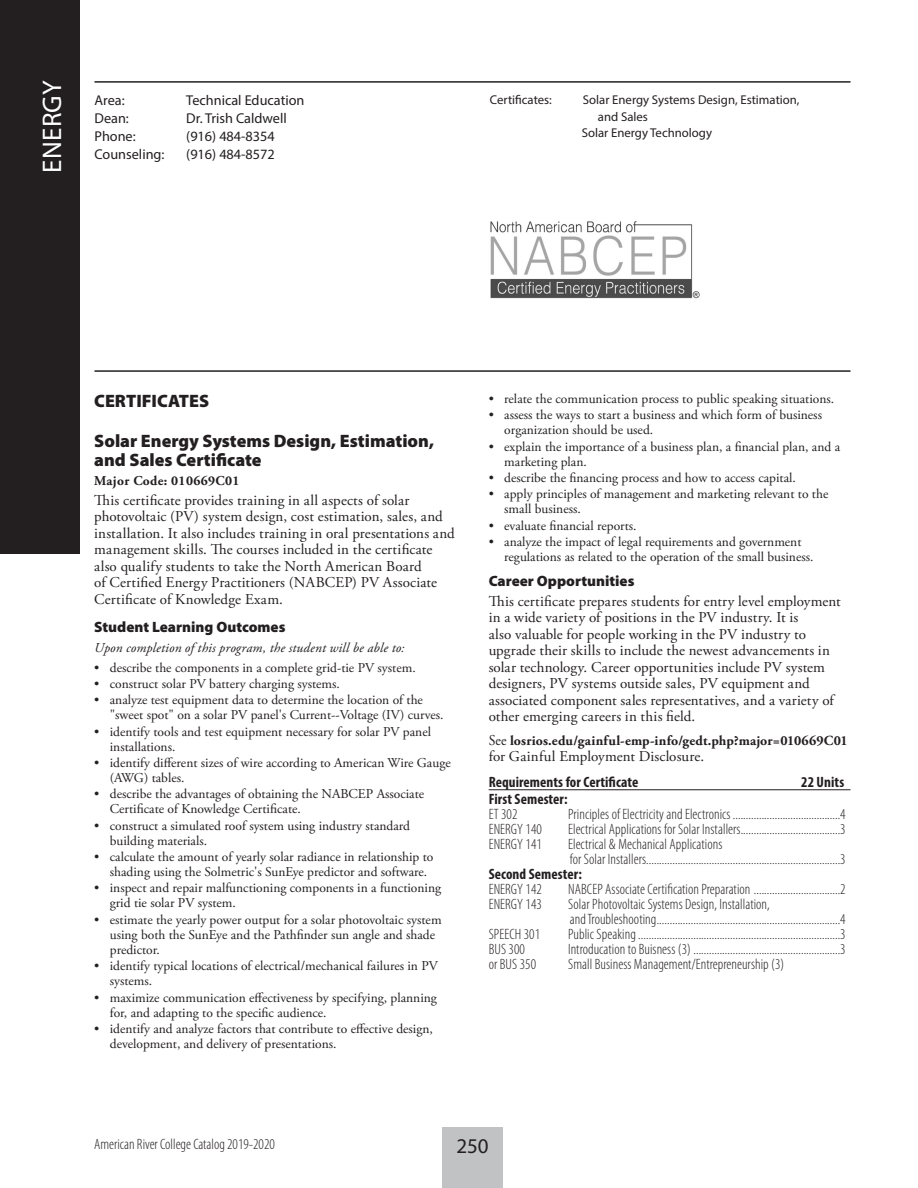
<style>
.page{position:relative;width:918px;height:1188px;background:#fff}
.page>*{position:absolute;margin:0;border:0;box-sizing:border-box;transform-origin:0 0}
._2018-Page_Head_Left{font:27px "Myriad Pro";letter-spacing:.015em;color:#fff}
.t1{font:21px "Myriad Pro";color:#231f20}
._2018-Heading_2{font:900 18px/19.5px "Myriad Pro";color:#231f20}
._2018-Heading_1{font:900 18px "Myriad Pro";color:#231f20}
._2018-Table_text{font:300 condensed 15px/15px "Myriad Pro";letter-spacing:.005em;color:#231f20}
._2018-Body_text{font:15px/16.5px "Adobe Garamond Pro";letter-spacing:.01em;color:#231f20}
._2018-Heading_3{font:900 15px "Myriad Pro";color:#231f20}
._2018-Table_Head_UL{font:700 condensed 15px "Myriad Pro";letter-spacing:.005em;color:#231f20}
._2018-Table_text-2{font:700 condensed 15px "Myriad Pro";letter-spacing:.005em;color:#231f20}
._2018-Header_text{font:14.25px "Myriad Pro";color:#231f20}
._2018-Body_text-2{font:700 13.8px "Adobe Garamond Pro";letter-spacing:.01em;color:#231f20}
._2018-Body_text-just{font:13.5px/15px "Adobe Garamond Pro";color:#231f20}
._2018-Body_text-3{font:italic 13.5px "Adobe Garamond Pro";letter-spacing:.015em;color:#231f20}
._2018-Major_Code{font:700 13.5px "Adobe Garamond Pro";letter-spacing:.025em;color:#231f20}
._2018-Header_text_2{font:12.75px/16.5px "Myriad Pro";color:#231f20}
.s1{font-weight:400;font-size:15px}
</style>
<div class="page">
<div style="left:442px;top:1127px;width:61px;height:61px;background:#c1c2c4"></div>
<img style="left:490px;top:221px;width:210px;height:78px">
<hr style="left:94px;top:81px;width:756px;height:2px;background:#231f20">
<hr style="left:94px;top:370px;width:756px;height:2px;background:#231f20">
<div style="left:0;top:0;width:80px;height:554px;background:#231f20"></div>
<hr style="left:489px;top:789px;width:361px;height:1px;background:#231f20">
<p class="_2018-Page_Head_Left" style="left:35px;top:173px;width:94px;rotate:-90deg">ENERGY</p>
<p class="_2018-Header_text" style="left:94px;top:92px;width:32px">Area:</p>
<p class="_2018-Header_text" style="left:186px;top:92px;width:120px">Technical Education</p>
<p class="_2018-Header_text" style="left:94px;top:110px;width:36px">Dean:</p>
<p class="_2018-Header_text" style="left:186px;top:110px;width:102px">Dr. Trish Caldwell</p>
<p class="_2018-Header_text" style="left:94px;top:128px;width:43px">Phone:</p>
<p class="_2018-Header_text" style="left:186px;top:128px;width:90px">(916) 484-8354</p>
<p class="_2018-Header_text" style="left:94px;top:146px;width:71px">Counseling:</p>
<p class="_2018-Header_text" style="left:186px;top:146px;width:90px">(916) 484-8572</p>
<p class="_2018-Header_text_2" style="left:490px;top:91px;width:64px">Certificates:</p>
<p class="_2018-Header_text_2" style="left:598px;top:91px;width:203px;text-indent:-15px">Solar Energy Systems Design, Estimation, and Sales</p>
<p class="_2018-Header_text_2" style="left:582px;top:124px;width:132px">Solar Energy Technology</p>
<p class="_2018-Heading_1" style="left:94px;top:390px;width:116px">CERTIFICATES</p>
<p class="_2018-Heading_2" style="left:94px;top:431px;width:341px">Solar Energy Systems Design, Estimation, and Sales Certificate</p>
<p class="_2018-Major_Code" style="left:94px;top:472px;width:147px">Major Code: 010669C01</p>
<p class="_2018-Body_text" style="left:94px;top:492px;width:362px">This certificate provides training in all aspects of solar photovoltaic (PV) system design, cost estimation, sales, and installation. It also includes training in oral presentations and management skills. The courses included in the certificate also qualify students to take the North American Board<br>of Certified Energy Practitioners (NABCEP) PV Associate Certificate of Knowledge Exam.</p>
<p class="_2018-Heading_3" style="left:94px;top:618px;width:193px">Student Learning Outcomes</p>
<p class="_2018-Body_text-3" style="left:94px;top:639px;width:312px">Upon completion of this program, the student will be able to:</p>
<p class="_2018-Body_text-just" style="left:94px;top:660px;width:323px">• describe the components in a complete grid-tie PV system.</p>
<p class="_2018-Body_text-just" style="left:94px;top:677px;width:247px">• construct solar PV battery charging systems.</p>
<p class="_2018-Body_text-just" style="left:110px;top:693px;width:335px;text-indent:-16px">• analyze test equipment data to determine the location of the "sweet spot" on a solar PV panel's Current--Voltage (IV) curves.</p>
<p class="_2018-Body_text-just" style="left:110px;top:724px;width:323px;text-indent:-16px">• identify tools and test equipment necessary for solar PV panel installations.</p>
<p class="_2018-Body_text-just" style="left:110px;top:756px;width:342px;text-indent:-16px">• identify different sizes of wire according to American Wire Gauge (AWG) tables.</p>
<p class="_2018-Body_text-just" style="left:110px;top:787px;width:316px;text-indent:-16px">• describe the advantages of obtaining the NABCEP Associate<br>Certificate of Knowledge Certificate.</p>
<p class="_2018-Body_text-just" style="left:110px;top:818px;width:302px;text-indent:-16px">• construct a simulated roof system using industry standard building materials.</p>
<p class="_2018-Body_text-just" style="left:110px;top:850px;width:325px;text-indent:-16px">• calculate the amount of yearly solar radiance in relationship to shading using the Solmetric's SunEye predictor and software.</p>
<p class="_2018-Body_text-just" style="left:110px;top:881px;width:333px;text-indent:-16px">• inspect and repair malfunctioning components in a functioning grid tie solar PV system.</p>
<p class="_2018-Body_text-just" style="left:110px;top:913px;width:333px;text-indent:-16px">• estimate the yearly power output for a solar photovoltaic system using both the SunEye and the Pathfinder sun angle and shade predictor.</p>
<p class="_2018-Body_text-just" style="left:110px;top:959px;width:330px;text-indent:-16px">• identify typical locations of electrical/mechanical failures in PV systems.</p>
<p class="_2018-Body_text-just" style="left:110px;top:990px;width:329px;text-indent:-16px">• maximize communication effectiveness by specifying, planning for, and adapting to the specific audience.</p>
<p class="_2018-Body_text-just" style="left:110px;top:1022px;width:325px;text-indent:-16px">• identify and analyze factors that contribute to effective design, development, and delivery of presentations.</p>
<p class="_2018-Body_text-just" style="left:489px;top:392px;width:347px">• relate the communication process to public speaking situations.</p>
<p class="_2018-Body_text-just" style="left:504px;top:408px;width:319px;text-indent:-16px">• assess the ways to start a business and which form of business organization should be used.</p>
<p class="_2018-Body_text-just" style="left:504px;top:439px;width:337px;text-indent:-16px">• explain the importance of a business plan, a financial plan, and a marketing plan.</p>
<p class="_2018-Body_text-just" style="left:489px;top:471px;width:309px">• describe the financing process and how to access capital.</p>
<p class="_2018-Body_text-just" style="left:504px;top:487px;width:326px;text-indent:-16px">• apply principles of management and marketing relevant to the small business.</p>
<p class="_2018-Body_text-just" style="left:489px;top:518px;width:149px">• evaluate financial reports.</p>
<p class="_2018-Body_text-just" style="left:504px;top:535px;width:311px;text-indent:-16px">• analyze the impact of legal requirements and government regulations as related to the operation of the small business.</p>
<p class="_2018-Heading_3" style="left:489px;top:572px;width:147px">Career Opportunities</p>
<p class="_2018-Body_text" style="left:489px;top:593px;width:354px">This certificate prepares students for entry level employment in a wide variety of positions in the PV industry. It is<br>also valuable for people working in the PV industry to upgrade their skills to include the newest advancements in solar technology. Career opportunities include PV system designers, PV systems outside sales, PV equipment and associated component sales representatives, and a variety of other emerging careers in this field.</p>
<p class="_2018-Body_text-2" style="left:489px;top:733px;width:361px"><span class="s1">See</span> losrios.edu/gainful-emp-info/gedt.php?major=010669C01</p>
<p class="_2018-Body_text" style="left:489px;top:749px;width:217px">for Gainful Employment Disclosure.</p>
<p class="_2018-Table_Head_UL" style="left:489px;top:772px;width:151px">Requirements for Certificate</p>
<p class="_2018-Table_Head_UL" style="left:801px;top:772px;width:44px">22 Units</p>
<p class="_2018-Table_text-2" style="left:489px;top:789px;width:80px">First Semester:</p>
<p class="_2018-Table_text" style="left:489px;top:807px;width:30px">ET 302</p>
<p class="_2018-Table_text" style="left:568px;top:807px;width:279px">Principles of Electricity and Electronics .........................................4</p>
<p class="_2018-Table_text" style="left:489px;top:822px;width:55px">ENERGY 140</p>
<p class="_2018-Table_text" style="left:568px;top:822px;width:279px">Electrical Applications for Solar Installers......................................3</p>
<p class="_2018-Table_text" style="left:489px;top:837px;width:55px">ENERGY 141</p>
<p class="_2018-Table_text" style="left:568px;top:837px;width:279px">Electrical &amp; Mechanical Applications<br>for Solar Installers..........................................................................3</p>
<p class="_2018-Table_text-2" style="left:489px;top:864px;width:95px">Second Semester:</p>
<p class="_2018-Table_text" style="left:489px;top:882px;width:55px">ENERGY 142</p>
<p class="_2018-Table_text" style="left:568px;top:882px;width:279px">NABCEP Associate Certification Preparation .................................2</p>
<p class="_2018-Table_text" style="left:489px;top:897px;width:55px">ENERGY 143</p>
<p class="_2018-Table_text" style="left:568px;top:897px;width:279px">Solar Photovoltaic Systems Design, Installation,<br>and Troubleshooting......................................................................4</p>
<p class="_2018-Table_text" style="left:489px;top:927px;width:53px">SPEECH 301</p>
<p class="_2018-Table_text" style="left:568px;top:927px;width:279px">Public Speaking .............................................................................3</p>
<p class="_2018-Table_text" style="left:489px;top:942px;width:38px">BUS 300</p>
<p class="_2018-Table_text" style="left:568px;top:942px;width:279px">Introducation to Buisness (3) ........................................................3</p>
<p class="_2018-Table_text" style="left:489px;top:957px;width:49px">or BUS 350</p>
<p class="_2018-Table_text" style="left:568px;top:957px;width:218px">Small Business Management/Entrepreneurship (3)</p>
<p class="_2018-Table_text" style="left:94px;top:1137px;width:182px">American River College Catalog 2019-2020</p>
<h2 class="t1" style="left:456px;top:1133px;width:34px">250</h2>
</div>
